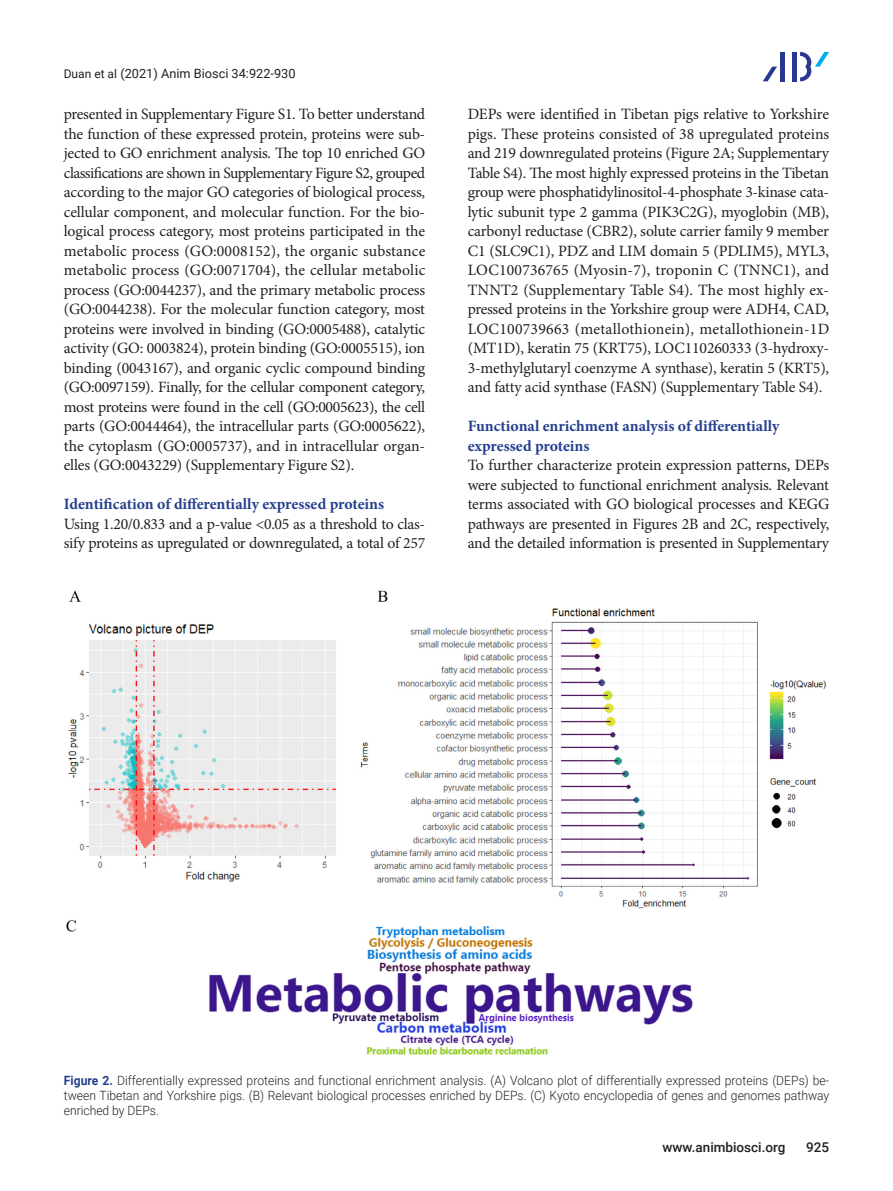
<style>
.page{position:relative;width:893px;height:1191px;background:#fff}
.page>*{position:absolute;margin:0;border:0;box-sizing:border-box;transform-origin:0 0}
.본문{font:15.75px/19.5px "Minion Pro";letter-spacing:-.02em;color:#231f20;text-align:justify}
.중제목{font:700 15.75px/19.5px "Minion Pro";color:#253f8e}
.t1{font:500 13.5px "Roboto";color:#231f20}
.표_그림__제목{font:300 12.75px/15px "Roboto";color:#231f20;text-align:justify;scale:.95 1}
.t2{font:12.75px "Roboto";color:#231f20}
.s1{font-size:12px}
.s2{font-weight:700;color:#253f8e}
</style>
<div class="page">
<div style="left:792px;top:52px;width:5px;height:29px;background:#283890"></div>
<hr style="left:781px;top:52px;width:4px;height:29px;background:#283890">
<svg style="left:763px;top:67px;width:14px;height:14px"></svg>
<svg style="left:800px;top:52px;width:29px;height:29px"></svg>
<img style="left:66px;top:590px;width:760px;height:465px">
<p class="t2" style="left:64px;top:65px;width:233px"><span class="s1">Duan et al</span> (2021) Anim Biosci 34:922-930</p>
<p class="본문" style="left:64px;top:105px;width:363px">presented in Supplementary Figure S1. To better understand the function of these expressed protein, proteins were sub&shy;jected to GO enrichment analysis. The top 10 enriched GO classifications are shown in Supplementary Figure S2, grouped according to the major GO categories of biological process, cellular component, and molecular function. For the bio&shy;logical process category, most proteins participated in the metabolic process (GO:0008152), the organic substance metabolic process (GO:0071704), the cellular metabolic process (GO:0044237), and the primary metabolic process (GO:0044238). For the molecular function category, most proteins were involved in binding (GO:0005488), catalytic activity (GO: 0003824), protein binding (GO:0005515), ion binding (0043167), and organic cyclic compound binding (GO:0097159). Finally, for the cellular component category, most proteins were found in the cell (GO:0005623), the cell parts (GO:0044464), the intracellular parts (GO:0005622), the cytoplasm (GO:0005737), and in intracellular organ&shy;elles (GO:0043229) (Supplementary Figure S2).</p>
<p class="중제목" style="left:64px;top:494px;width:322px">Identification of differentially expressed proteins</p>
<p class="본문" style="left:64px;top:514px;width:363px">Using 1.20/0.833 and a p-value &lt;0.05 as a threshold to clas&shy;sify proteins as upregulated or downregulated, a total of 257</p>
<p class="본문" style="left:468px;top:105px;width:363px">DEPs were identified in Tibetan pigs relative to Yorkshire pigs. These proteins consisted of 38 upregulated proteins and 219 downregulated proteins (Figure 2A; Supplementary Table S4). The most highly expressed proteins in the Tibetan group were phosphatidylinositol-4-phosphate 3-kinase cata&shy;lytic subunit type 2 gamma (PIK3C2G), myoglobin (MB), carbonyl reductase (CBR2), solute carrier family 9 member C1 (SLC9C1), PDZ and LIM domain 5 (PDLIM5), MYL3, LOC100736765 (Myosin-7), troponin C (TNNC1), and TNNT2 (Supplementary Table S4). The most highly ex&shy;pressed proteins in the Yorkshire group were ADH4, CAD, LOC100739663 (metallothionein), metallothionein-1D (MT1D), keratin 75 (KRT75), LOC110260333 (3-hydroxy-3-methylglutaryl coenzyme A synthase), keratin 5 (KRT5), and fatty acid synthase (FASN) (Supplementary Table S4).</p>
<p class="중제목" style="left:468px;top:416px;width:313px">Functional enrichment analysis of differentially expressed proteins</p>
<p class="본문" style="left:468px;top:456px;width:363px">To further characterize protein expression patterns, DEPs were subjected to functional enrichment analysis. Relevant terms associated with GO biological processes and KEGG pathways are presented in Figures 2B and 2C, respectively, and the detailed information is presented in Supplementary</p>
<p class="표_그림__제목" style="left:64px;top:1072px;width:807px"><span class="s2">Figure 2.</span> Differentially expressed proteins and functional enrichment analysis. (A) Volcano plot of differentially expressed proteins (DEPs) be&shy;tween Tibetan and Yorkshire pigs. (B) Relevant biological processes enriched by DEPs. (C) Kyoto encyclopedia of genes and genomes pathway enriched by DEPs.</p>
<p class="t1" style="left:662px;top:1137px;width:125px">www.animbiosci.org</p>
<p class="t1" style="left:806px;top:1137px;width:25px">925</p>
</div>
